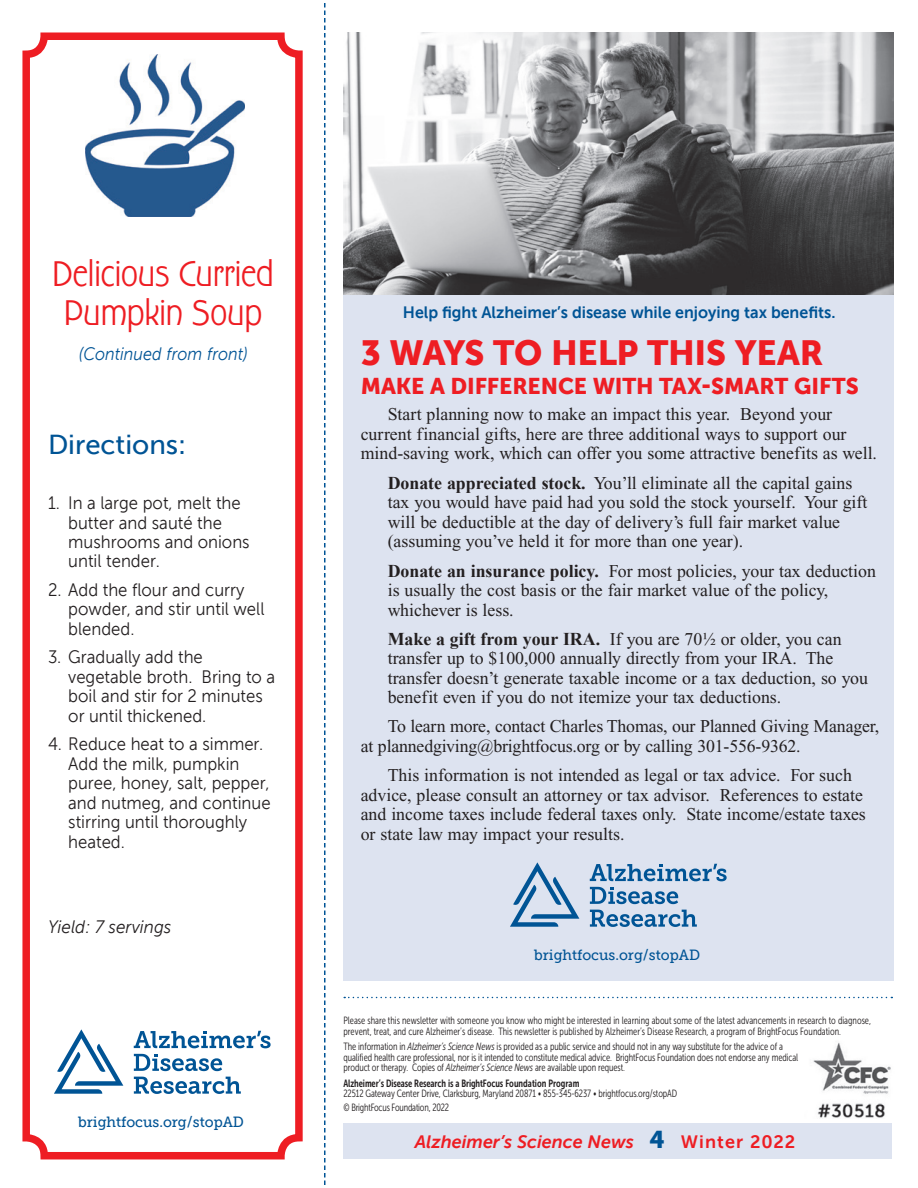
<style>
.page{position:relative;width:918px;height:1188px;background:#fff}
.page>*{position:absolute;margin:0;border:0;box-sizing:border-box;transform-origin:0 0}
.t1{font:39px/39px "Hardwood LP";color:#ee1d23;text-align:center}
.t2{font:34.5px "Museo Sans 900";letter-spacing:-.01em;color:#ee1d23}
.t3{font:27.45px "Museo Sans 500";color:#005495}
.t4{font:22.5px "Museo Sans 900";letter-spacing:-.005em;color:#ee1d23}
.t5{font:18px/19.5px "Times New Roman PS Std";color:#231f20}
.t6{font:18px/19.5px "Museo Sans 300";color:#231f20;scale:.93 1}
.t7{font:italic 18px "Museo Sans 700";color:#ee1d23}
.t8{font:italic 18px "Museo Sans 300";color:#005495;scale:.9 1}
.t9{font:italic 18px "Museo Sans 300";color:#231f20;scale:.95 1}
.t10{font:16.5px "Museo Sans 700";color:#005495}
.t11{font:14.85px "Museo Slab 500";color:#005495;scale:.96 1}
.t12{font:10.5px/10.5px "Museo Sans Cond 300";letter-spacing:-.01em;color:#231f20;scale:.9 1}
.t13{font:10.5px "Museo Sans Cond 700";letter-spacing:-.01em;color:#231f20;scale:.9 1}
.s1{font-family:"Times New Roman";font-weight:700}
.s2{font-style:italic}
.s3{font-family:"Museo Sans 900";font-style:normal;font-size:24px;color:#005495}
.s4{font-style:normal}
</style>
<div class="page">
<div style="left:343px;top:33px;width:551px;height:948px;background:#dde3f0"></div>
<svg style="left:324px;top:3px;width:1px;height:1182px"></svg>
<div style="left:22px;top:32px;width:281px;height:1127px;border:8px solid #ee1d23;border-radius:18px"></div>
<svg style="left:344px;top:997px;width:548px;height:1px"></svg>
<div style="left:343px;top:1123px;width:549px;height:36px;background:#dde3f0"></div>
<img style="left:86px;top:54px;width:158px;height:163px">
<img style="left:344px;top:33px;width:550px;height:262px">
<svg style="left:510px;top:862px;width:69px;height:65px"></svg>
<svg style="left:590px;top:864px;width:137px;height:17px"></svg>
<svg style="left:590px;top:887px;width:88px;height:17px"></svg>
<svg style="left:590px;top:910px;width:107px;height:17px"></svg>
<svg style="left:54px;top:1029px;width:69px;height:65px"></svg>
<svg style="left:134px;top:1031px;width:137px;height:17px"></svg>
<svg style="left:134px;top:1054px;width:88px;height:17px"></svg>
<svg style="left:134px;top:1077px;width:107px;height:17px"></svg>
<img style="left:813px;top:1042px;width:78px;height:76px">
<h2 class="t1" style="left:53px;top:255px;width:223px">Delicious Curried<br>Pumpkin Soup</h2>
<p class="t8" style="left:79px;top:344px;width:190px">(Continued from front)</p>
<h3 class="t3" style="left:48px;top:430px;width:140px">Directions:</h3>
<p class="t6" style="left:68px;top:493px;width:197px;text-indent:-20px">1. In a large pot, melt the butter and sauté the mushrooms and onions until tender.</p>
<p class="t6" style="left:68px;top:580px;width:213px;text-indent:-20px">2. Add the flour and curry powder, and stir until well blended.</p>
<p class="t6" style="left:68px;top:647px;width:224px;text-indent:-20px">3. Gradually add the vegetable broth. Bring to a boil and stir for 2 minutes or until thickened.</p>
<p class="t6" style="left:68px;top:734px;width:219px;text-indent:-20px">4. Reduce heat to a simmer.<br>Add the milk, pumpkin puree, honey, salt, pepper, and nutmeg, and continue stirring until thoroughly heated.</p>
<p class="t9" style="left:48px;top:917px;width:132px">Yield: 7 servings</p>
<p class="t11" style="left:78px;top:1113px;width:174px">brightfocus.org/stopAD</p>
<p class="t10" style="left:403px;top:303px;width:434px">Help fight Alzheimer’s disease while enjoying tax benefits.</p>
<h2 class="t2" style="left:361px;top:333px;width:464px">3 WAYS TO HELP THIS YEAR</h2>
<h3 class="t4" style="left:361px;top:373px;width:500px">MAKE A DIFFERENCE WITH TAX-SMART GIFTS</h3>
<p class="t5" style="left:361px;top:405px;width:518px;text-indent:27px">Start planning now to make an impact this year. Beyond your current financial gifts, here are three additional ways to support our mind-saving work, which can offer you some attractive benefits as well.</p>
<p class="t5" style="left:388px;top:473px;width:481px"><span class="s1">Donate appreciated stock.</span> You’ll eliminate all the capital gains tax you would have paid had you sold the stock yourself. Your gift will be deductible at the day of delivery’s full fair market value (assuming you’ve held it for more than one year).</p>
<p class="t5" style="left:388px;top:561px;width:490px"><span class="s1">Donate an insurance policy.</span> For most policies, your tax deduction is usually the cost basis or the fair market value of the policy, whichever is less.</p>
<p class="t5" style="left:388px;top:629px;width:482px"><span class="s1">Make a gift from your IRA.</span> If you are 70½ or older, you can transfer up to $100,000 annually directly from your IRA. The transfer doesn’t generate taxable income or a tax deduction, so you benefit even if you do not itemize your tax deductions.</p>
<p class="t5" style="left:361px;top:717px;width:520px;text-indent:27px">To learn more, contact Charles Thomas, our Planned Giving Manager, at plannedgiving@brightfocus.org or by calling 301-556-9362.</p>
<p class="t5" style="left:361px;top:765px;width:507px;text-indent:27px">This information is not intended as legal or tax advice. For such advice, please consult an attorney or tax advisor. References to estate and income taxes include federal taxes only. State income/estate taxes or state law may impact your results.</p>
<p class="t11" style="left:534px;top:946px;width:174px">brightfocus.org/stopAD</p>
<p class="t12" style="left:343px;top:1016px;width:588px">Please share this newsletter with someone you know who might be interested in learning about some of the latest advancements in research to diagnose, prevent, treat, and cure Alzheimer’s disease. This newsletter is published by Alzheimer’s Disease Research, a program of BrightFocus Foundation.</p>
<p class="t12" style="left:343px;top:1041px;width:507px">The information in <span class="s2">Alzheimer’s Science News</span> is provided as a public service and should not in any way substitute for the advice of a qualified health care professional, nor is it intended to constitute medical advice. BrightFocus Foundation does not endorse any medical product or therapy. Copies of <span class="s2">Alzheimer’s Science News</span> are available upon request.</p>
<p class="t13" style="left:343px;top:1077px;width:264px">Alzheimer’s Disease Research is a BrightFocus Foundation Program</p>
<p class="t12" style="left:343px;top:1087px;width:372px;line-height:13.5px">22512 Gateway Center Drive, Clarksburg, Maryland 20871 • 855-345-6237 • brightfocus.org/stopAD © BrightFocus Foundation, 2022</p>
<p class="t7" style="left:415px;top:1132px;width:382px">Alzheimer’s Science News <span class="s3">4</span> <span class="s4">Winter 2022</span></p>
</div>
